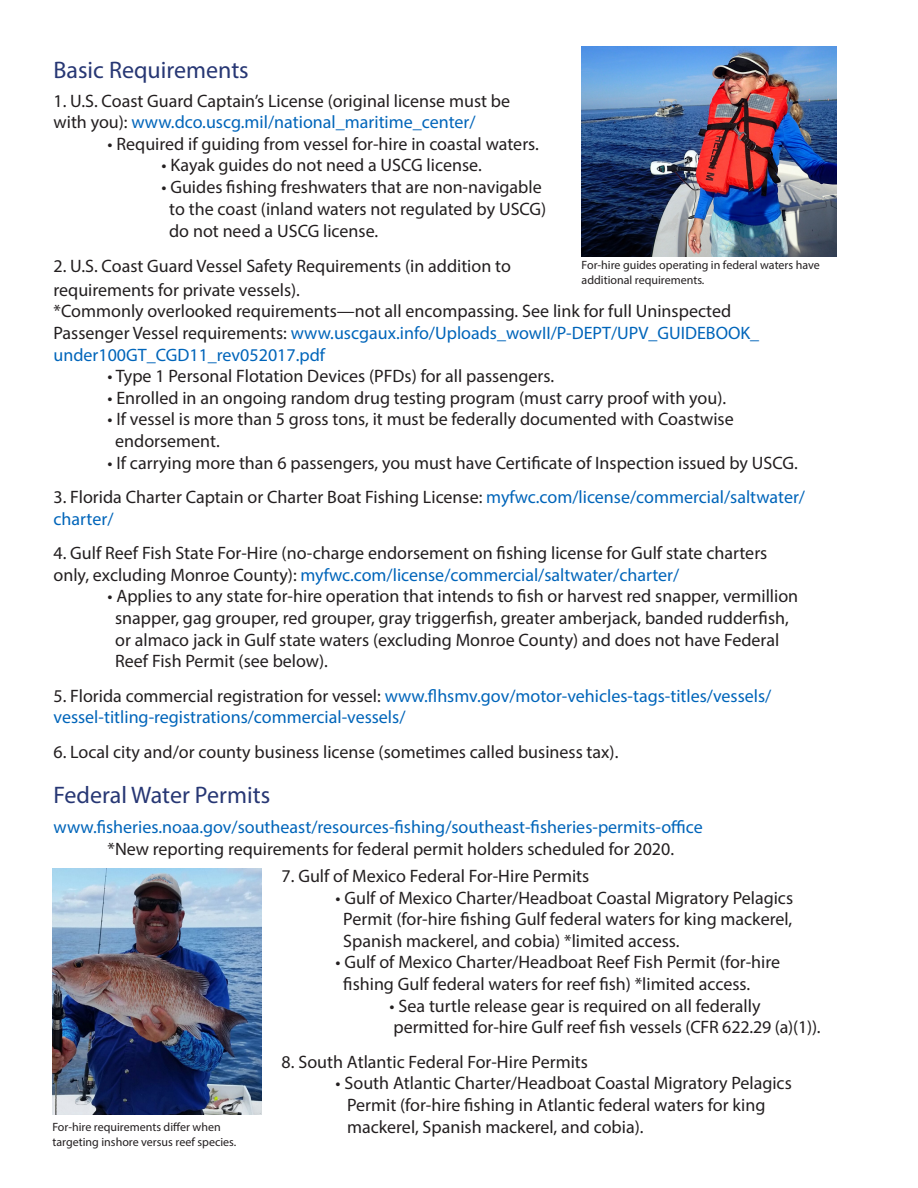
<style>
.page{position:relative;width:918px;height:1188px;background:#fff}
.page>*{position:absolute;margin:0;border:0;box-sizing:border-box;transform-origin:0 0}
.t1{font:24px "Myriad Pro";color:#273774}
.t2{font:18px/21.6px "Myriad Pro";color:#231f20}
.t3{font:18px/21.6px "Myriad Pro";color:#0065ba}
.t4{font:12px/14.4px "Myriad Pro";color:#231f20}
.s1{color:#0065ba}
.s2{color:#231f20}
</style>
<div class="page">
<img style="left:582px;top:47px;width:255px;height:209px">
<img style="left:52px;top:868px;width:210px;height:247px">
<p class="t1" style="left:54px;top:55px;width:197px">Basic Requirements</p>
<p class="t2" style="left:54px;top:89px;width:458px">1. U.S. Coast Guard Captain’s License (original license must be with you): <span class="s1">www.dco.uscg.mil/national_maritime_center/</span></p>
<p class="t2" style="left:108px;top:133px;width:433px">• Required if guiding from vessel for-hire in coastal waters.</p>
<p class="t2" style="left:162px;top:154px;width:322px">• Kayak guides do not need a USCG license.</p>
<p class="t2" style="left:169px;top:176px;width:379px;line-height:22px;text-indent:-8px">• Guides fishing freshwaters that are non-navigable to the coast (inland waters not regulated by USCG) do not need a USCG license.</p>
<p class="t2" style="left:54px;top:253px;width:459px;line-height:24.3px">2. U.S. Coast Guard Vessel Safety Requirements (in addition to requirements for private vessels).</p>
<p class="t2" style="left:54px;top:300px;width:707px">*Commonly overlooked requirements—not all encompassing. See link for full Uninspected<br>Passenger Vessel requirements: <span class="s1">www.uscgaux.info/Uploads_wowII/P-DEPT/UPV_GUIDEBOOK_ under100GT_CGD11_rev052017.pdf</span></p>
<p class="t2" style="left:108px;top:365px;width:448px">• Type 1 Personal Flotation Devices (PFDs) for all passengers.</p>
<p class="t2" style="left:108px;top:387px;width:620px">• Enrolled in an ongoing random drug testing program (must carry proof with you).</p>
<p class="t2" style="left:115px;top:408px;width:620px;text-indent:-8px">• If vessel is more than 5 gross tons, it must be federally documented with Coastwise endorsement.</p>
<p class="t2" style="left:108px;top:451px;width:692px">• If carrying more than 6 passengers, you must have Certificate of Inspection issued by USCG.</p>
<p class="t2" style="left:54px;top:486px;width:753px">3. Florida Charter Captain or Charter Boat Fishing License: <span class="s1">myfwc.com/license/commercial/saltwater/ charter/</span></p>
<p class="t2" style="left:54px;top:542px;width:715px">4. Gulf Reef Fish State For-Hire (no-charge endorsement on fishing license for Gulf state charters only, excluding Monroe County): <span class="s1">myfwc.com/license/commercial/saltwater/charter/</span></p>
<p class="t2" style="left:115px;top:585px;width:685px;text-indent:-8px">• Applies to any state for-hire operation that intends to fish or harvest red snapper, vermillion snapper, gag grouper, red grouper, gray triggerfish, greater amberjack, banded rudderfish, or almaco jack in Gulf state waters (excluding Monroe County) and does not have Federal Reef Fish Permit (see below).</p>
<p class="t3" style="left:54px;top:685px;width:719px"><span class="s2">5. Florida commercial registration for vessel:</span> www.flhsmv.gov/motor-vehicles-tags-titles/vessels/ vessel-titling-registrations/commercial-vessels/</p>
<p class="t2" style="left:54px;top:741px;width:566px">6. Local city and/or county business license (sometimes called business tax).</p>
<p class="t1" style="left:54px;top:781px;width:218px">Federal Water Permits</p>
<p class="t4" style="left:582px;top:258px;width:240px">For-hire guides operating in federal waters have additional requirements.</p>
<p class="t3" style="left:54px;top:816px;width:651px">www.fisheries.noaa.gov/southeast/resources-fishing/southeast-fisheries-permits-office</p>
<p class="t2" style="left:108px;top:838px;width:568px">*New reporting requirements for federal permit holders scheduled for 2020.</p>
<p class="t4" style="left:52px;top:1120px;width:185px">For-hire requirements differ when targeting inshore versus reef species.</p>
<p class="t2" style="left:282px;top:865px;width:309px">7. Gulf of Mexico Federal For-Hire Permits</p>
<p class="t2" style="left:343px;top:886px;width:451px;text-align:justify;text-indent:-8px">• Gulf of Mexico Charter/Headboat Coastal Migratory Pelagics Permit (for-hire fishing Gulf federal waters for king mackerel, Spanish mackerel, and cobia) *limited access.</p>
<p class="t2" style="left:343px;top:951px;width:438px;text-indent:-8px">• Gulf of Mexico Charter/Headboat Reef Fish Permit (for-hire fishing Gulf federal waters for reef fish) *limited access.</p>
<p class="t2" style="left:390px;top:994px;width:433px">• Sea turtle release gear is required on all federally permitted for-hire Gulf reef fish vessels (CFR 622.29 (a)(1)).</p>
<p class="t2" style="left:282px;top:1051px;width:308px">8. South Atlantic Federal For-Hire Permits</p>
<p class="t2" style="left:347px;top:1072px;width:446px;text-indent:-11px">• South Atlantic Charter/Headboat Coastal Migratory Pelagics<br>Permit (for-hire fishing in Atlantic federal waters for king mackerel, Spanish mackerel, and cobia).</p>
</div>
